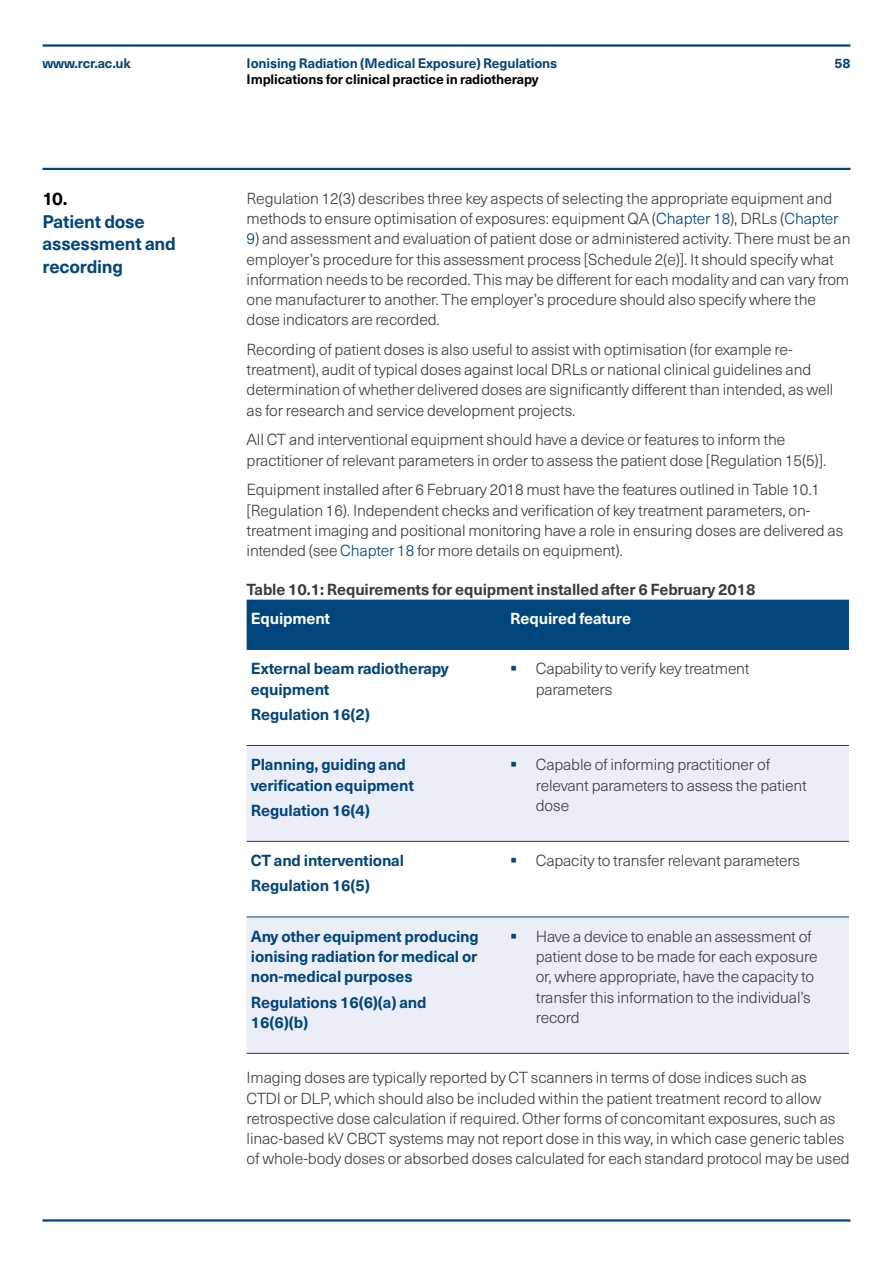
<style>
.page{position:relative;width:893px;height:1263px;background:#fff}
.page>*{position:absolute;margin:0;border:0;box-sizing:border-box;transform-origin:0 0}
.t1{font:700 18px/22.5px "Neue Haas Unica Pro";letter-spacing:-.015em;color:#00457c}
.t2{font:700 18px "Neue Haas Unica Pro";color:#000}
.t3{font:300 15.75px/20.2px "Neue Haas Unica Pro";letter-spacing:-.01em;color:#3c3c3b}
.t4{font:700 15.75px/20.2px "Neue Haas Unica Pro";letter-spacing:-.01em;color:#00457c}
.t5{font:700 15.75px "Neue Haas Unica Pro";letter-spacing:-.01em;color:#3c3c3b}
.t6{font:700 15.75px "Neue Haas Unica Pro";letter-spacing:-.01em;color:#fff}
.t7{font:700 13.5px "Neue Haas Unica Pro";letter-spacing:-.01em;color:#00457c}
.t8{font:700 13.5px "Neue Haas Unica Pro";letter-spacing:-.01em;color:#000}
.s1{color:#00457c}
</style>
<div class="page">
<hr style="left:43px;top:1219px;width:807px;height:2px;background:#00457c">
<hr style="left:43px;top:44px;width:807px;height:3px;background:#00457c">
<hr style="left:43px;top:168px;width:807px;height:2px;background:#00457c">
<div style="left:247px;top:600px;width:602px;height:50px;background:#00457c"></div>
<svg style="left:247px;top:746px;width:602px;height:307px;fill:#ebeef6"></svg>
<hr style="left:247px;top:745px;width:259px;height:1px;background:#00457c">
<hr style="left:506px;top:745px;width:343px;height:1px;background:#00457c">
<hr style="left:247px;top:841px;width:259px;height:1px;background:#00457c">
<hr style="left:506px;top:841px;width:343px;height:1px;background:#00457c">
<hr style="left:247px;top:916px;width:259px;height:1px;background:#00457c">
<hr style="left:506px;top:916px;width:343px;height:1px;background:#00457c">
<hr style="left:247px;top:1053px;width:259px;height:1px;background:#00457c">
<hr style="left:506px;top:1053px;width:343px;height:1px;background:#00457c">
<p class="t7" style="left:43px;top:55px;width:90px">www.rcr.ac.uk</p>
<p class="t2" style="left:43px;top:188px;width:26px">10.</p>
<p class="t1" style="left:43px;top:210px;width:135px">Patient dose assessment and recording</p>
<p class="t7" style="left:247px;top:55px;width:312px">Ionising Radiation (Medical Exposure) Regulations</p>
<p class="t7" style="left:834px;top:55px;width:18px">58</p>
<p class="t8" style="left:247px;top:71px;width:293px">Implications for clinical practice in radiotherapy</p>
<p class="t3" style="left:247px;top:188px;width:594px">Regulation 12(3) describes three key aspects of selecting the appropriate equipment and methods to ensure optimisation of exposures: equipment QA (<span class="s1">Chapter 18</span>), DRLs (<span class="s1">Chapter</span></p>
<p class="t3" style="left:247px;top:229px;width:605px"><span class="s1">9</span>) and assessment and evaluation of patient dose or administered activity. There must be an employer’s procedure for this assessment process [Schedule 2(e)]. It should specify what information needs to be recorded. This may be different for each modality and can vary from one manufacturer to another. The employer’s procedure should also specify where the dose indicators are recorded.</p>
<p class="t3" style="left:247px;top:340px;width:588px">Recording of patient doses is also useful to assist with optimisation (for example re&shy;treatment), audit of typical doses against local DRLs or national clinical guidelines and determination of whether delivered doses are significantly different than intended, as well as for research and service development projects.</p>
<p class="t3" style="left:247px;top:430px;width:581px">All CT and interventional equipment should have a device or features to inform the practitioner of relevant parameters in order to assess the patient dose [Regulation 15(5)].</p>
<p class="t3" style="left:247px;top:480px;width:598px">Equipment installed after 6 February 2018 must have the features outlined in Table 10.1 [Regulation 16). Independent checks and verification of key treatment parameters, on&shy;treatment imaging and positional monitoring have a role in ensuring doses are delivered as intended (see <span class="s1">Chapter 18</span> for more details on equipment).</p>
<p class="t5" style="left:247px;top:580px;width:510px">Table 10.1: Requirements for equipment installed after 6 February 2018</p>
<p class="t6" style="left:251px;top:609px;width:81px">Equipment</p>
<p class="t6" style="left:510px;top:609px;width:122px">Required feature</p>
<p class="t4" style="left:251px;top:659px;width:199px">External beam radiotherapy equipment</p>
<p class="t4" style="left:251px;top:704px;width:121px">Regulation 16(2)</p>
<p class="t3" style="left:536px;top:659px;width:215px;text-indent:-26px"><span class="s1">▪</span> Capability to verify key treatment parameters</p>
<p class="t4" style="left:251px;top:755px;width:165px">Planning, guiding and verification equipment</p>
<p class="t4" style="left:251px;top:800px;width:121px">Regulation 16(4)</p>
<p class="t3" style="left:536px;top:755px;width:272px;text-indent:-26px"><span class="s1">▪</span> Capable of informing practitioner of relevant parameters to assess the patient dose</p>
<p class="t4" style="left:251px;top:848px;width:155px;line-height:25.3px">CT and interventional<br>Regulation 16(5)</p>
<p class="t3" style="left:510px;top:851px;width:291px"><span class="s1">▪</span> Capacity to transfer relevant parameters</p>
<p class="t4" style="left:251px;top:926px;width:230px;text-align:justify">Any other equipment producing ionising radiation for medical or non-medical purposes</p>
<p class="t4" style="left:251px;top:992px;width:177px">Regulations 16(6)(a) and<br>16(6)(b)</p>
<p class="t3" style="left:536px;top:926px;width:283px;text-indent:-26px"><span class="s1">▪</span> Have a device to enable an assessment of patient dose to be made for each exposure or, where appropriate, have the capacity to transfer this information to the individual’s record</p>
<p class="t3" style="left:247px;top:1068px;width:605px">Imaging doses are typically reported by CT scanners in terms of dose indices such as<br>CTDI or DLP, which should also be included within the patient treatment record to allow retrospective dose calculation if required. Other forms of concomitant exposures, such as linac-based kV CBCT systems may not report dose in this way, in which case generic tables of whole-body doses or absorbed doses calculated for each standard protocol may be used</p>
</div>
